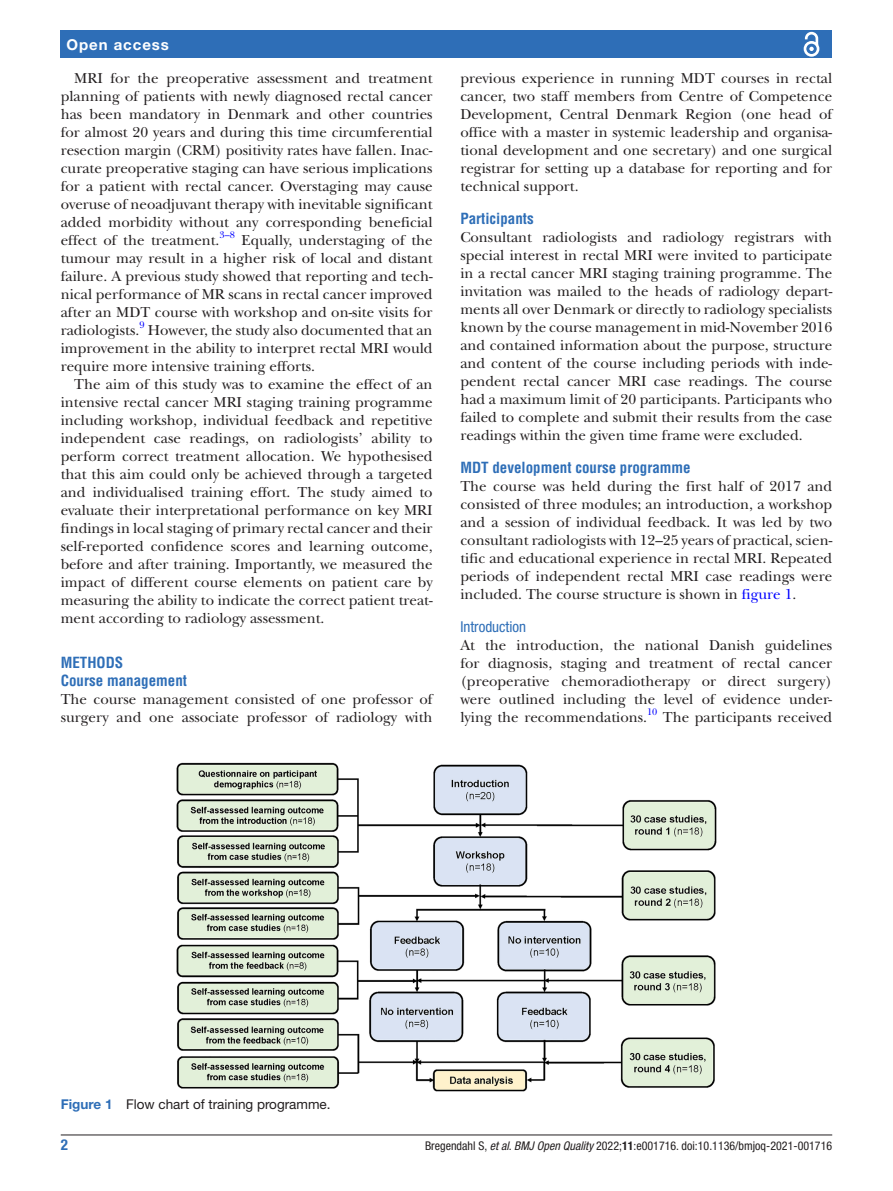
<style>
.page{position:relative;width:893px;height:1191px;background:#fff}
.page>*{position:absolute;margin:0;border:0;box-sizing:border-box;transform-origin:0 0}
.t1{font:15px/18px "New Baskerville";color:#231f20;text-align:justify}
.t2{font:700 condensed 15px/18px "Helvetica LT Std";color:#2e6eb7}
.t3{font:condensed 15px "Helvetica Neue LT Std";color:#2e6eb7}
.t4{font:700 15px "Helvetica Neue LT Std";letter-spacing:.065em;color:#fff}
.t5{font:700 condensed 15px "Helvetica Neue LT Std";color:#2e6eb7}
.t6{font:13.5px "Helvetica Neue LT Std";color:#231f20}
.t7{font:condensed 12px "Helvetica Neue LT Std";color:#231f20}
.t8{font:9.9px "New Baskerville";color:#00f}
.s1{color:#00f}
.s2{font-weight:700;color:#2e6eb7}
.s3{font-style:italic}
.s4{font-weight:700}
</style>
<div class="page">
<hr style="left:61px;top:1134px;width:771px;height:1px;background:#231f20">
<div style="left:61px;top:31px;width:771px;height:27px;background:#2e6eb7"></div>
<svg style="left:803px;top:31px;width:17px;height:26px"></svg>
<img style="left:176px;top:762px;width:540px;height:329px">
<p class="t4" style="left:66px;top:35px;width:104px">Open access</p>
<p class="t1" style="left:61px;top:69px;width:373px;text-indent:14px">MRI for the preoperative assessment and treatment planning of patients with newly diagnosed rectal cancer has been mandatory in Denmark and other countries for almost 20 years and during this time circumferential resection margin (CRM) positivity rates have fallen. Inac&shy;curate preoperative staging can have serious implications for a patient with rectal cancer. Overstaging may cause overuse of neoadjuvant therapy with inevitable significant added morbidity without any corresponding beneficial effect of the treatment.</p>
<p class="t8" style="left:220px;top:229px;width:17px">3–8</p>
<p class="t1" style="left:61px;top:231px;width:373px;text-indent:181px">Equally, understaging of the tumour may result in a higher risk of local and distant failure. A previous study showed that reporting and tech&shy;nical performance of MR scans in rectal cancer improved after an MDT course with workshop and on-site visits for radiologists.</p>
<p class="t8" style="left:139px;top:319px;width:7px">9</p>
<p class="t1" style="left:61px;top:321px;width:373px;text-indent:87px">However, the study also documented that an improvement in the ability to interpret rectal MRI would require more intensive training efforts.</p>
<p class="t1" style="left:61px;top:375px;width:373px;text-indent:14px">The aim of this study was to examine the effect of an intensive rectal cancer MRI staging training programme including workshop, individual feedback and repetitive independent case readings, on radiologists’ ability to perform correct treatment allocation. We hypothesised that this aim could only be achieved through a targeted and individualised training effort. The study aimed to evaluate their interpretational performance on key MRI findings in local staging of primary rectal cancer and their self-reported confidence scores and learning outcome, before and after training. Importantly, we measured the impact of different course elements on patient care by measuring the ability to indicate the correct patient treat&shy;ment according to radiology assessment.</p>
<p class="t2" style="left:61px;top:653px;width:128px">METHODS<br>Course management</p>
<p class="t1" style="left:61px;top:690px;width:373px">The course management consisted of one professor of surgery and one associate professor of radiology with</p>
<p class="t1" style="left:460px;top:69px;width:373px">previous experience in running MDT courses in rectal cancer, two staff members from Centre of Competence Development, Central Denmark Region (one head of office with a master in systemic leadership and organisa&shy;tional development and one secretary) and one surgical registrar for setting up a database for reporting and for technical support.</p>
<p class="t2" style="left:460px;top:209px;width:75px">Participants</p>
<p class="t1" style="left:460px;top:228px;width:373px">Consultant radiologists and radiology registrars with special interest in rectal MRI were invited to participate in a rectal cancer MRI staging training programme. The invitation was mailed to the heads of radiology depart&shy;ments all over Denmark or directly to radiology specialists known by the course management in mid-November 2016 and contained information about the purpose, structure and content of the course including periods with inde&shy;pendent rectal cancer MRI case readings. The course had a maximum limit of 20 participants. Participants who failed to complete and submit their results from the case readings within the given time frame were excluded.</p>
<p class="t2" style="left:460px;top:458px;width:232px">MDT development course programme</p>
<p class="t1" style="left:460px;top:477px;width:373px">The course was held during the first half of 2017 and consisted of three modules; an introduction, a workshop and a session of individual feedback. It was led by two consultant radiologists with 12–25 years of practical, scien&shy;tific and educational experience in rectal MRI. Repeated periods of independent rectal MRI case readings were included. The course structure is shown in <span class="s1">figure 1</span>.</p>
<p class="t3" style="left:460px;top:618px;width:67px">Introduction</p>
<p class="t1" style="left:460px;top:636px;width:373px">At the introduction, the national Danish guidelines for diagnosis, staging and treatment of rectal cancer (preoperative chemoradiotherapy or direct surgery) were outlined including the level of evidence under&shy;lying the recommendations.<sup>10</sup> The participants received</p>
<p class="t6" style="left:61px;top:1096px;width:271px"><span class="s2">Figure 1</span> Flow chart of training programme.</p>
<p class="t5" style="left:61px;top:1135px;width:9px">2</p>
<p class="t7" style="left:425px;top:1138px;width:409px">Bregendahl S, <span class="s3">et al</span>. <span class="s3">BMJ Open Quality</span> 2022;<span class="s4">11</span>:e001716. doi:10.1136/bmjoq-2021-001716</p>
</div>
